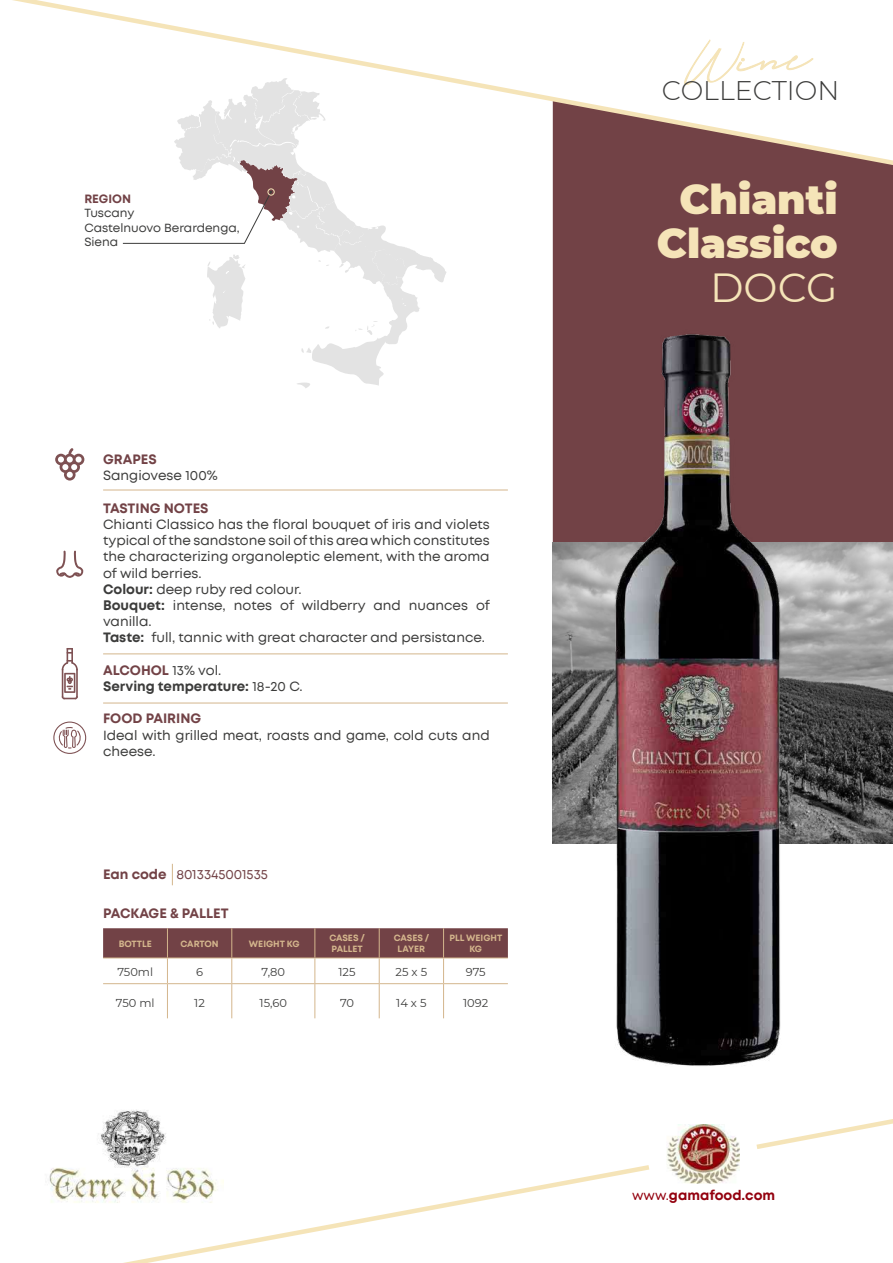
<style>
.page{position:relative;width:893px;height:1263px;background:#fff}
.page>*{position:absolute;margin:0;border:0;box-sizing:border-box;transform-origin:0 0}
.t1{font:62.4px "oliverquin";color:#f5e4b8}
.t2{font:900 40.65px/44.2px "Montserrat";color:#f5e4b8;text-align:center}
.t3{font:40.65px "Montserrat";color:#f5e4b8}
.t4{font:300 27px "Montserrat";color:#3c3c3b}
.t5{font:13.5px/16.2px "Mont";color:#3c3c3b}
.t6{font:700 13.5px "Mont";color:#724246}
.t7{font:700 13.5px/16.2px "Mont";color:#3c3c3b}
.t8{font:13.5px "Mont";color:#724246}
.t9{font:700 13.5px "Mont";color:#93000e}
.t10{font:12px/14.4px "Mont";color:#3c3c3b}
.t11{font:700 12px "Mont";color:#724246}
.t12{font:11.4px "Montserrat";color:#3c3c3b}
.t13{font:700 9px/10.8px "Mont";color:#d4b68d;text-align:center}
.s1{font-weight:700}
.s2{color:#724246}
.s3{font-weight:400}
</style>
<div class="page">
<div style="left:553px;top:197px;width:340px;height:346px;background:#724246"></div>
<svg style="left:56px;top:551px;width:27px;height:27px"></svg>
<svg style="left:62px;top:648px;width:16px;height:51px"></svg>
<svg style="left:53px;top:721px;width:33px;height:33px"></svg>
<svg style="left:55px;top:448px;width:29px;height:32px"></svg>
<hr style="left:103px;top:490px;width:405px;height:1px;background:#d4b68d">
<hr style="left:103px;top:653px;width:405px;height:1px;background:#d4b68d">
<hr style="left:103px;top:703px;width:405px;height:1px;background:#d4b68d">
<img style="left:98px;top:1109px;width:68px;height:53px">
<svg style="left:103px;top:928px;width:405px;height:55px"></svg>
<hr style="left:103px;top:983px;width:64px;height:1px;background:#d4b68d">
<hr style="left:167px;top:983px;width:65px;height:1px;background:#d4b68d">
<hr style="left:167px;top:984px;width:1px;height:34px;background:#d4b68d">
<hr style="left:232px;top:983px;width:83px;height:1px;background:#d4b68d">
<hr style="left:231px;top:984px;width:1px;height:34px;background:#d4b68d">
<hr style="left:315px;top:983px;width:64px;height:1px;background:#d4b68d">
<hr style="left:314px;top:984px;width:1px;height:34px;background:#d4b68d">
<hr style="left:379px;top:983px;width:65px;height:1px;background:#d4b68d">
<hr style="left:379px;top:984px;width:1px;height:34px;background:#d4b68d">
<hr style="left:444px;top:983px;width:64px;height:1px;background:#d4b68d">
<hr style="left:443px;top:984px;width:1px;height:34px;background:#d4b68d">
<svg style="left:172px;top:864px;width:1px;height:21px"></svg>
<img style="left:667px;top:1150px;width:73px;height:33px">
<svg style="left:12px;top:0;width:881px;height:197px"></svg>
<svg style="left:49px;top:1162px;width:601px;height:101px"></svg>
<svg style="left:122px;top:78px;width:324px;height:310px"></svg>
<img style="left:553px;top:543px;width:17px;height:300px">
<img style="left:570px;top:220px;width:323px;height:930px">
<p class="t11" style="left:84px;top:193px;width:48px">REGION</p>
<p class="t10" style="left:84px;top:206px;width:157px">Tuscany<br>Castelnuovo Berardenga,<br>Siena</p>
<p class="t6" style="left:103px;top:453px;width:55px">GRAPES</p>
<p class="t5" style="left:103px;top:468px;width:116px">Sangiovese 100%</p>
<p class="t6" style="left:103px;top:501px;width:107px">TASTING NOTES</p>
<p class="t5" style="left:103px;top:517px;width:388px">Chianti Classico has the floral bouquet of iris and violets typical of the sandstone soil of this area which constitutes the characterizing organoleptic element, with the aroma of wild berries.<br><span class="s1">Colour:</span> deep ruby red colour.<br><span class="s1">Bouquet:</span> intense, notes of wildberry and nuances of vanilla.<br><span class="s1">Taste:</span> full, tannic with great character and persistance.</p>
<p class="t7" style="left:103px;top:663px;width:201px"><span class="s2">ALCOHOL</span> <span class="s3">13% vol.<br></span>Serving temperature: <span class="s3">18-20 C.</span></p>
<p class="t6" style="left:103px;top:712px;width:100px">FOOD PAIRING</p>
<p class="t5" style="left:103px;top:727px;width:388px">Ideal with grilled meat, roasts and game, cold cuts and cheese.</p>
<p class="t8" style="left:103px;top:867px;width:166px"><span class="s1">Ean code</span> 8013345001535</p>
<p class="t6" style="left:103px;top:906px;width:127px">PACKAGE &amp; PALLET</p>
<p class="t13" style="left:119px;top:938px;width:35px">BOTTLE</p>
<p class="t13" style="left:180px;top:938px;width:40px">CARTON</p>
<p class="t13" style="left:249px;top:938px;width:52px">WEIGHT KG</p>
<p class="t13" style="left:329px;top:933px;width:37px;text-align:left">CASES /<br>PALLET</p>
<p class="t13" style="left:394px;top:933px;width:37px">CASES /<br>LAYER</p>
<p class="t13" style="left:449px;top:933px;width:54px">PLL WEIGHT<br>KG</p>
<p class="t12" style="left:117px;top:964px;width:37px">750ml</p>
<p class="t12" style="left:196px;top:964px;width:8px">6</p>
<p class="t12" style="left:262px;top:964px;width:25px">7,80</p>
<p class="t12" style="left:338px;top:964px;width:19px">125</p>
<p class="t12" style="left:396px;top:964px;width:33px">25 x 5</p>
<p class="t12" style="left:466px;top:964px;width:21px">975</p>
<p class="t12" style="left:116px;top:995px;width:40px">750 ml</p>
<p class="t12" style="left:194px;top:995px;width:12px">12</p>
<p class="t12" style="left:260px;top:995px;width:29px">15,60</p>
<p class="t12" style="left:340px;top:995px;width:16px">70</p>
<p class="t12" style="left:396px;top:995px;width:32px">14 x 5</p>
<p class="t12" style="left:463px;top:995px;width:27px">1092</p>
<h1 class="t1" style="left:692px;top:38px;width:120px;rotate:-3deg">Wine</h1>
<h3 class="t4" style="left:662px;top:72px;width:179px">COLLECTION</h3>
<h2 class="t2" style="left:657px;top:175px;width:182px">Chianti<br>Classico</h2>
<h2 class="t3" style="left:710px;top:260px;width:129px">DOCG</h2>
<p class="t9" style="left:632px;top:1189px;width:145px"><span class="s3">www.</span>gamafood.com</p>
</div>
